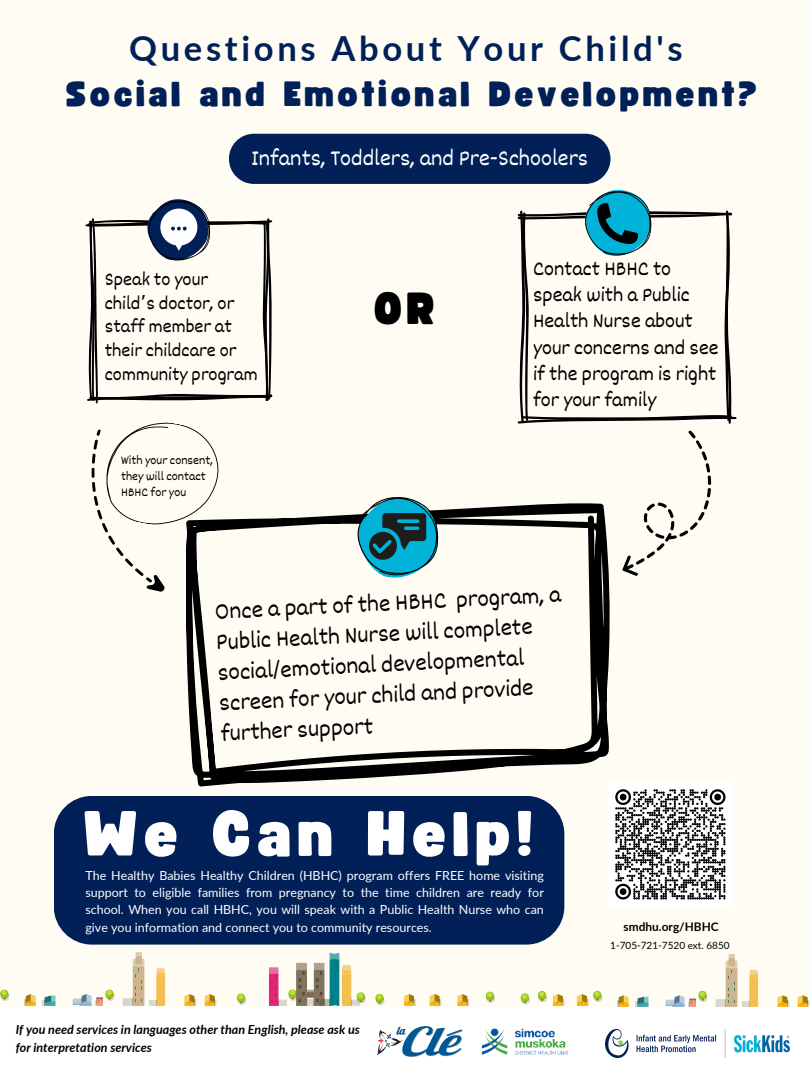
<style>
.page{position:relative;width:810px;height:1080px;background:#fffcf3}
.page>*{position:absolute;margin:0;border:0;box-sizing:border-box;transform-origin:0 0}
.t1{font:61.94px "Funtastic";letter-spacing:.105em;color:#fff}
.t2{font:44.75px "Funtastic";color:#000}
.t3{font:34.62px/45px "Funtastic";letter-spacing:.105em;color:#002057;text-align:center}
.t4{font:24.19px/30.4px "Dekko";color:#000}
.t5{font:23.12px "Dekko";color:#fff}
.t6{font:21px/26.1px "Dekko";color:#000}
.t7{font:19.19px/23.9px "Dekko";color:#000}
.t8{font:12.69px/15.9px "Dekko";color:#000}
.t9{font:12.5px/17.4px "Lato";color:#fff;text-align:justify}
.t10{font:italic 700 12.5px/17.4px "Lato";color:#000}
.t11{font:700 11.88px "Lato";color:#000}
.t12{font:10px "Lato";color:#000}
.s1{font-family:"Lato";font-weight:700}
.s2{font-family:"Noto Sans Gurmukhi"}
</style>
<div class="page">
<svg style="left:186px;top:503px;width:424px;height:284px"></svg>
<svg style="left:581px;top:430px;width:131px;height:151px"></svg>
<svg style="left:91px;top:422px;width:138px;height:176px"></svg>
<svg style="left:85px;top:199px;width:187px;height:205px"></svg>
<svg style="left:357px;top:497px;width:82px;height:84px"></svg>
<div style="left:229px;top:134px;width:382px;height:50px;background:#002057;border-radius:25px"></div>
<div style="left:0;top:1007px;width:810px;height:73px;background:#fff"></div>
<img style="left:606px;top:1029px;width:184px;height:28px">
<img style="left:481px;top:1028px;width:88px;height:27px">
<img style="left:0;top:952px;width:589px;height:53px">
<img style="left:593px;top:954px;width:217px;height:53px">
<svg style="left:518px;top:211px;width:219px;height:213px"></svg>
<svg style="left:518px;top:212px;width:214px;height:209px"></svg>
<svg style="left:584px;top:189px;width:67px;height:69px"></svg>
<div style="left:54px;top:796px;width:510px;height:149px;background:#002057;border-radius:38px"></div>
<img style="left:377px;top:1027px;width:86px;height:30px">
<img style="left:608px;top:783px;width:124px;height:124px">
<p class="t3" style="left:67px;top:28px;width:692px"><span class="s1">Questions About Your Child's<br></span>Social and Emotional Development?</p>
<h3 class="t5" style="left:251px;top:144px;width:339px">Infants, Toddlers, and Pre-Schoolers</h3>
<h4 class="t7" style="left:105px;top:266px;width:154px">Speak to your child<span class="s2">’</span>s doctor, or staff member at their childcare or community program</h4>
<p class="t8" style="left:121px;top:452px;width:93px">With your consent, they will contact<br>HBHC for you</p>
<p class="t2" style="left:375px;top:288px;width:62px">OR</p>
<p class="t6" style="left:533px;top:255px;width:187px">Contact HBHC to speak with a Public<br>Health Nurse about your concerns and see if the program is right for your family</p>
<p class="t4" style="left:214px;top:596px;width:349px;rotate:-3deg">Once a part of the HBHC program, a<br>Public Health Nurse will complete social/emotional developmental screen for your child and provide further support</p>
<p class="t1" style="left:85px;top:806px;width:450px">We Can Help!</p>
<p class="t9" style="left:85px;top:866px;width:460px">The Healthy Babies Healthy Children (HBHC) program offers FREE home visiting support to eligible families from pregnancy to the time children are ready for school. When you call HBHC, you will speak with a Public Health Nurse who can give you information and connect you to community resources.</p>
<p class="t10" style="left:16px;top:1021px;width:346px">If you need services in languages other than English, please ask us for interpretation services</p>
<h5 class="t11" style="left:624px;top:919px;width:97px">smdhu.org/HBHC</h5>
<p class="t12" style="left:610px;top:940px;width:121px">1-705-721-7520 ext. 6850</p>
</div>
